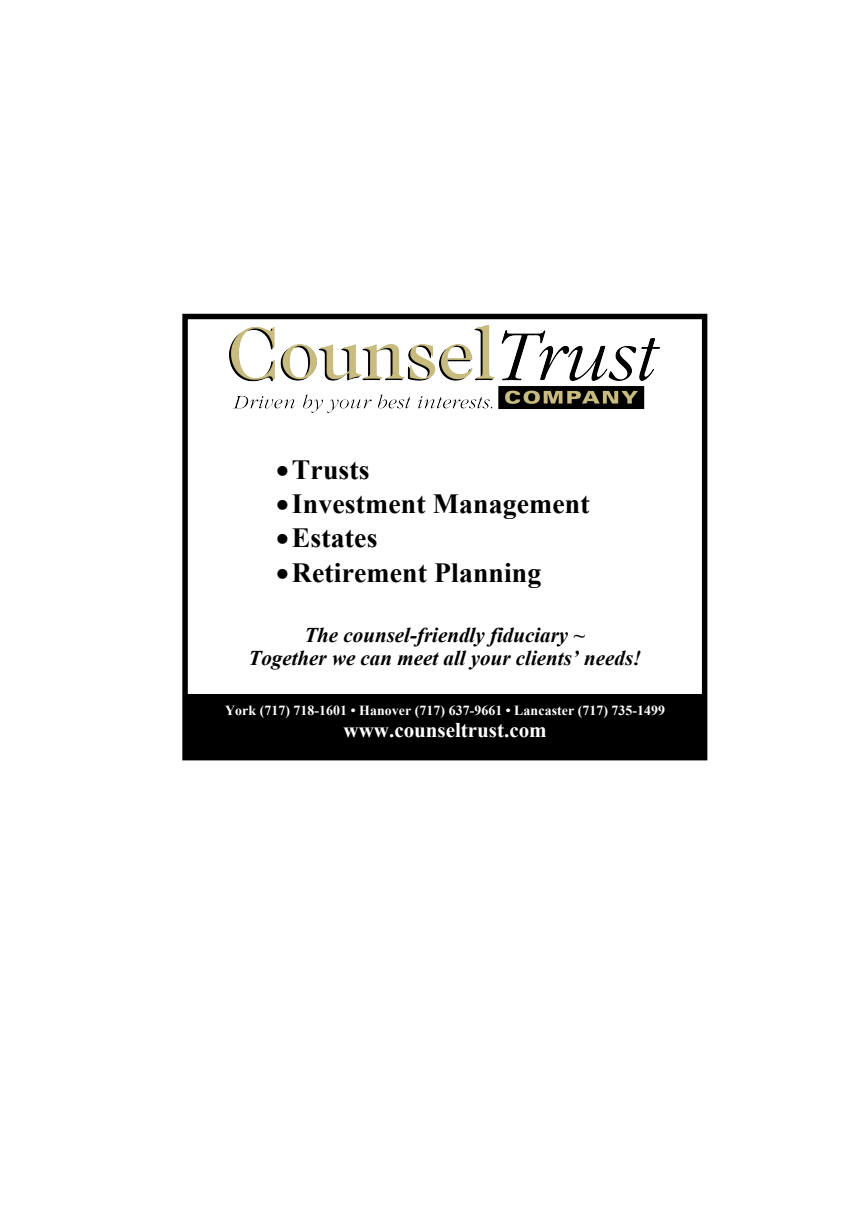
<style>
.page{position:relative;width:867px;height:1229px;background:#fff}
.page>*{position:absolute;margin:0;border:0;box-sizing:border-box;transform-origin:0 0}
.t1{font:700 27.65px "Times New Roman";letter-spacing:.005em;color:#000}
.t2{font:italic 700 21px/24px "Times New Roman";color:#000;text-align:center}
.t3{font:700 21px "Times New Roman";color:#fff}
.t4{font:700 13.83px "Times New Roman";letter-spacing:.005em;color:#fff}
</style>
<div class="page">
<div style="left:182px;top:314px;width:525px;height:446px;border:5px solid #000"></div>
<img style="left:229px;top:325px;width:430px;height:88px">
<div style="left:185px;top:694px;width:520px;height:63px;background:#000"></div>
<div style="left:184px;top:694px;width:522px;height:64px;border:1px solid #000"></div>
<p class="t1" style="left:276px;top:451px;width:95px">•Trusts</p>
<p class="t1" style="left:276px;top:485px;width:315px">•Investment Management</p>
<p class="t1" style="left:276px;top:519px;width:103px">•Estates</p>
<p class="t1" style="left:276px;top:553px;width:267px">•Retirement Planning</p>
<p class="t2" style="left:248px;top:622px;width:394px">The counsel-friendly fiduciary ~<br>Together we can meet all your clients’ needs!</p>
<p class="t4" style="left:225px;top:700px;width:441px">York (717) 718-1601 • Hanover (717) 637-9661 • Lancaster (717) 735-1499</p>
<p class="t3" style="left:343px;top:715px;width:205px">www.counseltrust.com</p>
</div>
